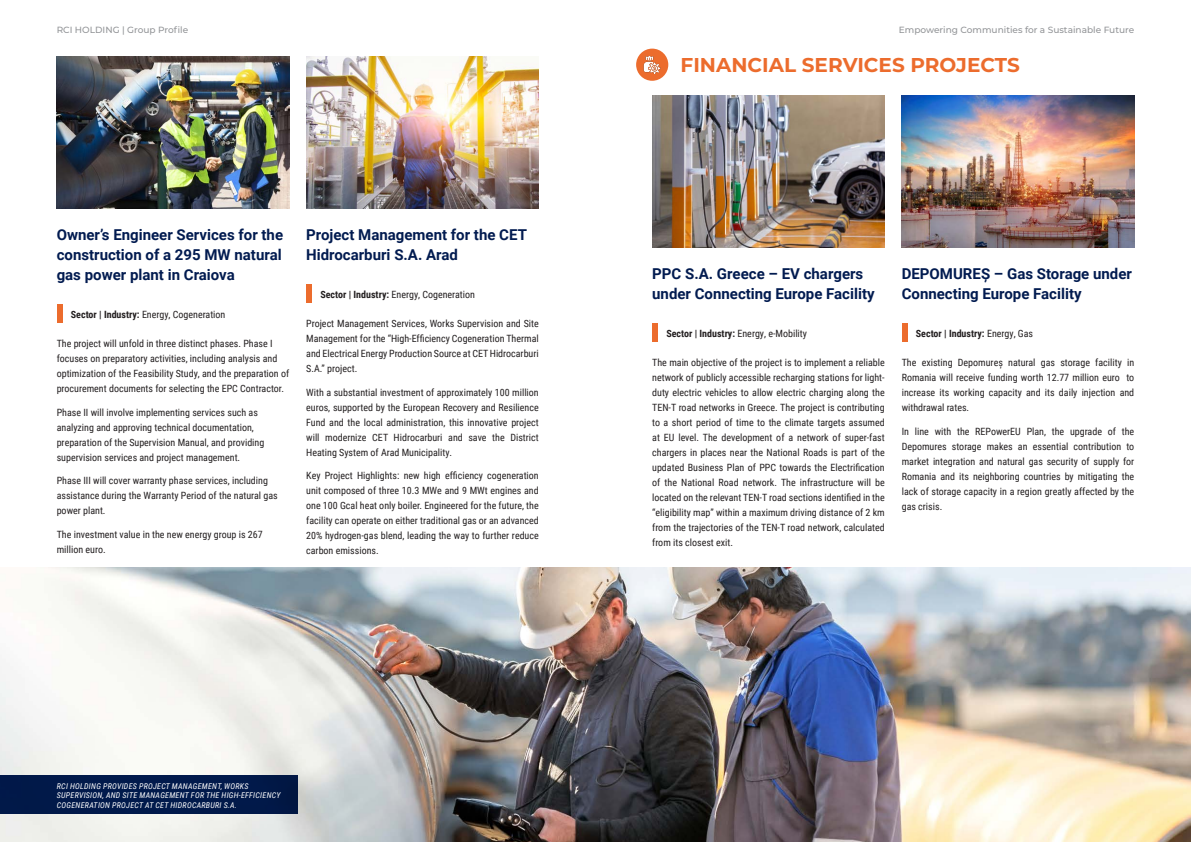
<style>
.page{position:relative;width:1191px;height:842px;background:#fff}
.page>*{position:absolute;margin:0;border:0;box-sizing:border-box;transform-origin:0 0}
.Paragraph_Style_1{font:700 20px "Montserrat";color:#ec6c2d}
.Paragraph_Style_1-2{font:700 15px/20px "Roboto";color:#021b50}
.Paragraph_Style_1-3{font:10px/15px "Roboto Condensed";color:#231f20;text-align:justify}
.Paragraph_Style_1-4{font:700 10px "Roboto Condensed";color:#231f20}
.t1{font:500 9px "Montserrat";color:#939598}
.t2{font:italic 8px/9.6px "Roboto Condensed";letter-spacing:.035em;color:#fff}
.s1{font-weight:700}
.s2{font-weight:400}
</style>
<div class="page">
<div style="left:57px;top:305px;width:5px;height:18px;background:#ec6c2d"></div>
<div style="left:306px;top:285px;width:6px;height:18px;background:#ec6c2d"></div>
<div style="left:652px;top:324px;width:6px;height:18px;background:#ec6c2d"></div>
<img style="left:57px;top:57px;width:232px;height:151px">
<img style="left:306px;top:57px;width:233px;height:151px">
<img style="left:652px;top:96px;width:232px;height:151px">
<div style="left:901px;top:324px;width:6px;height:18px;background:#ec6c2d"></div>
<img style="left:901px;top:96px;width:233px;height:151px">
<img style="left:0;top:568px;width:1191px;height:274px">
<div style="left:0;top:775px;width:298px;height:39px;background:#021b50"></div>
<div style="left:636px;top:49px;width:32px;height:32px;background:#ec6c2d;border-radius:50%"></div>
<img style="left:643px;top:56px;width:17px;height:17px">
<p class="t1" style="left:57px;top:23px;width:133px">RCI HOLDING | Group Profile</p>
<p class="t1" style="left:899px;top:23px;width:237px">Empowering Communities for a Sustainable Future</p>
<p class="Paragraph_Style_1-2" style="left:57px;top:225px;width:228px;text-align:justify">Owner’s Engineer Services for the construction of a 295 MW natural gas power plant in Craiova</p>
<p class="Paragraph_Style_1-3" style="left:71px;top:307px;width:156px"><span class="s1">Sector | Industry:</span> Energy, Cogeneration</p>
<p class="Paragraph_Style_1-3" style="left:57px;top:336px;width:234px;text-align:left">The project will unfold in three distinct phases. Phase I focuses on preparatory activities, including analysis and optimization of the Feasibility Study, and the preparation of procurement documents for selecting the EPC Contractor.</p>
<p class="Paragraph_Style_1-3" style="left:57px;top:404px;width:209px;text-align:left">Phase II will involve implementing services such as analyzing and approving technical documentation, preparation of the Supervision Manual, and providing supervision services and project management.</p>
<p class="Paragraph_Style_1-3" style="left:57px;top:473px;width:223px;text-align:left">Phase III will cover warranty phase services, including assistance during the Warranty Period of the natural gas power plant.</p>
<p class="Paragraph_Style_1-3" style="left:57px;top:526px;width:208px">The investment value in the new energy group is 267 million euro.</p>
<p class="Paragraph_Style_1-2" style="left:306px;top:225px;width:222px">Project Management for the CET<br>Hidrocarburi S.A. Arad</p>
<p class="Paragraph_Style_1-3" style="left:320px;top:287px;width:156px"><span class="s1">Sector | Industry:</span> Energy, Cogeneration</p>
<p class="Paragraph_Style_1-3" style="left:306px;top:316px;width:234px">Project Management Services, Works Supervision and Site Management for the “High-Efficiency Cogeneration Thermal and Electrical Energy Production Source at CET Hidrocarburi S.A.” project.</p>
<p class="Paragraph_Style_1-3" style="left:306px;top:384px;width:234px">With a substantial investment of approximately 100 million euros, supported by the European Recovery and Resilience Fund and the local administration, this innovative project will modernize CET Hidrocarburi and save the District Heating System of Arad Municipality.</p>
<p class="Paragraph_Style_1-3" style="left:306px;top:468px;width:234px">Key Project Highlights: new high efficiency cogeneration unit composed of three 10.3 MWe and 9 MWt engines and one 100 Gcal heat only boiler. Engineered for the future, the facility can operate on either traditional gas or an advanced 20% hydrogen-gas blend, leading the way to further reduce carbon emissions.</p>
<p class="t2" style="left:57px;top:781px;width:225px">RCI HOLDING PROVIDES PROJECT MANAGEMENT, WORKS<br>SUPERVISION, AND SITE MANAGEMENT FOR THE HIGH-EFFICIENCY<br>COGENERATION PROJECT AT CET HIDROCARBURI S.A.</p>
<p class="Paragraph_Style_1" style="left:680px;top:51px;width:341px">FINANCIAL SERVICES PROJECTS</p>
<p class="Paragraph_Style_1-2" style="left:652px;top:264px;width:224px">PPC S.A. Greece – EV chargers under Connecting Europe Facility</p>
<p class="Paragraph_Style_1-3" style="left:666px;top:326px;width:142px"><span class="s1">Sector | Industry:</span> Energy, e-Mobility</p>
<p class="Paragraph_Style_1-3" style="left:652px;top:355px;width:234px">The main objective of the project is to implement a reliable network of publicly accessible recharging stations for light&shy;duty electric vehicles to allow electric charging along the TEN-T road networks in Greece. The project is contributing to a short period of time to the climate targets assumed at EU level. The development of a network of super-fast chargers in places near the National Roads is part of the updated Business Plan of PPC towards the Electrification of the National Road network. The infrastructure will be located on the relevant TEN-T road sections identified in the “eligibility map” within a maximum driving distance of 2 km from the trajectories of the TEN-T road network, calculated from its closest exit.</p>
<p class="Paragraph_Style_1-2" style="left:901px;top:264px;width:232px">DEPOMUREȘ – Gas Storage under<br>Connecting Europe Facility</p>
<p class="Paragraph_Style_1-4" style="left:916px;top:327px;width:119px">Sector | Industry: <span class="s2">Energy, Gas</span></p>
<p class="Paragraph_Style_1-3" style="left:901px;top:355px;width:234px">The existing Depomureș natural gas storage facility in Romania will receive funding worth 12.77 million euro to increase its working capacity and its daily injection and withdrawal rates.</p>
<p class="Paragraph_Style_1-3" style="left:901px;top:423px;width:234px">In line with the REPowerEU Plan, the upgrade of the Depomures storage makes an essential contribution to market integration and natural gas security of supply for Romania and its neighboring countries by mitigating the lack of storage capacity in a region greatly affected by the gas crisis.</p>
</div>
